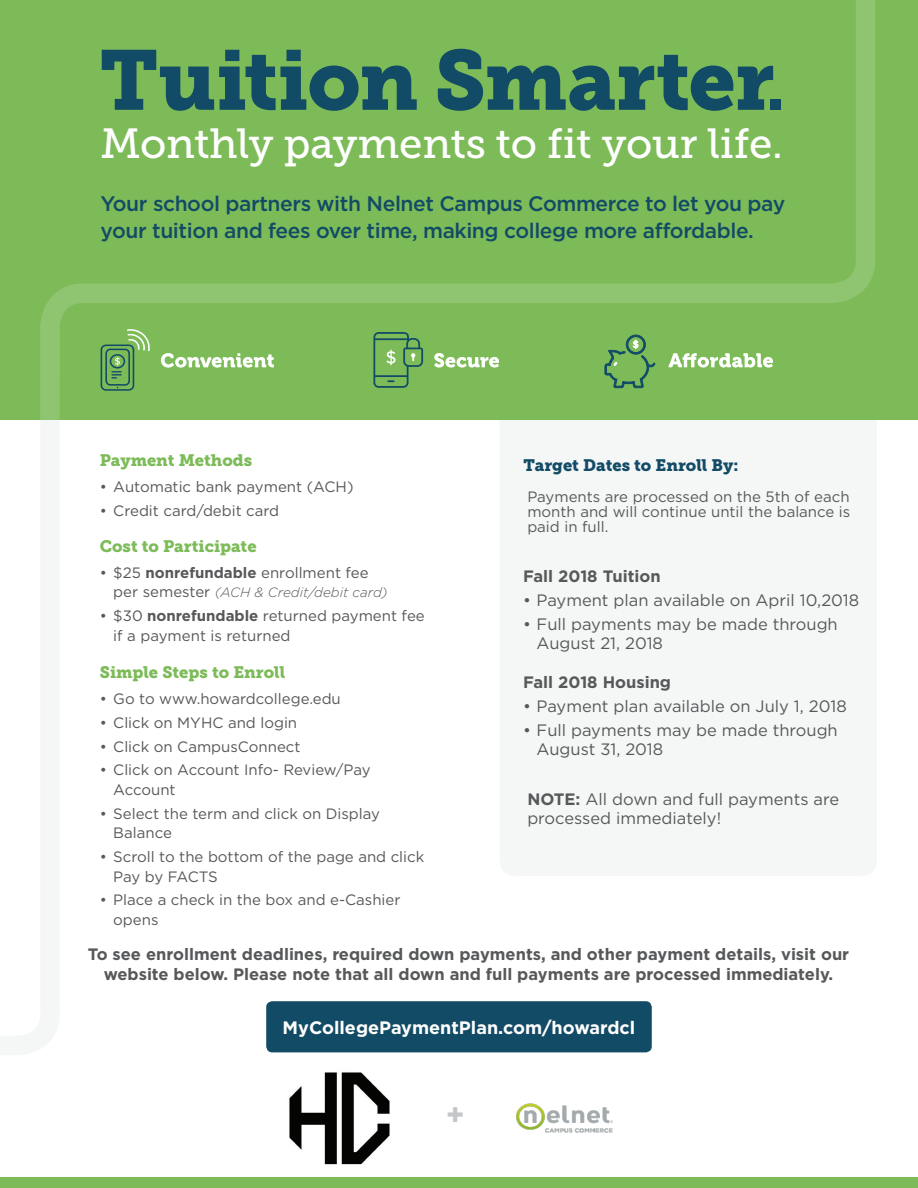
<style>
.page{position:relative;width:918px;height:1188px;background:#fff}
.page>*{position:absolute;margin:0;border:0;box-sizing:border-box;transform-origin:0 0}
.t1{font:84px "Museo Slab 900";letter-spacing:-.01em;color:#124b65}
.t2{font:42px "Museo Slab 500";letter-spacing:-.005em;color:#fff}
.t3{font:700 29.7px "Gotham";color:#c3c7c9}
.t4{font:500 21px/27px "Gotham";letter-spacing:-.02em;color:#124b65}
.Button{font:700 18px "Gotham";color:#fff}
.Small_Text_-_Left_Co{font:16.5px/19.5px "Gotham";color:#57585a}
.Text_-_Right_Column{font:700 16.5px/19.5px "Gotham";color:#57585a;text-align:center}
.Header_Green_-_Left{font:16.5px "Museo Slab 900";color:#7dbb59}
.Header_Blue_-_Right{font:16.5px "Museo Slab 900";color:#124b65}
.Small_Text_-_Left_Co-2{font:15px/19.5px "Gotham";color:#57585a}
.t5{font:italic 300 13.5px "Gotham";color:#57585a}
.s1{font-size:63.9px}
.s2{font-weight:700}
.s3{font-weight:400;font-style:normal;font-size:15px}
</style>
<div class="page">
<div style="left:266px;top:1001px;width:386px;height:51px;background:#124b65;border-radius:6px"></div>
<img style="left:516px;top:1103px;width:97px;height:30px">
<img style="left:289px;top:1072px;width:101px;height:93px">
<div style="left:0;top:0;width:918px;height:420px;background:#7dbb59"></div>
<svg style="left:40px;top:0;width:835px;height:420px"></svg>
<div style="left:0;top:1177px;width:918px;height:11px;background:#7dbb59"></div>
<svg style="left:161px;top:353px;width:113px;height:15px"></svg>
<svg style="left:101px;top:328px;width:50px;height:63px"></svg>
<svg style="left:434px;top:353px;width:65px;height:15px"></svg>
<svg style="left:373px;top:332px;width:50px;height:56px"></svg>
<svg style="left:605px;top:335px;width:50px;height:53px"></svg>
<svg style="left:669px;top:353px;width:104px;height:15px"></svg>
<h1 class="t1" style="left:100px;top:32px;width:686px">Tuition Smarter<span class="s1">.</span></h1>
<h2 class="t2" style="left:101px;top:120px;width:684px">Monthly payments to fit your life.</h2>
<h3 class="t4" style="left:101px;top:190px;width:686px">Your school partners with Nelnet Campus Commerce to let you pay your tuition and fees over time, making college more affordable.</h3>
<p class="Header_Green_-_Left" style="left:100px;top:451px;width:154px">Payment Methods</p>
<p class="Small_Text_-_Left_Co-2" style="left:100px;top:477px;width:255px">• Automatic bank payment (ACH)</p>
<p class="Small_Text_-_Left_Co-2" style="left:100px;top:501px;width:181px">• Credit card/debit card</p>
<p class="Header_Green_-_Left" style="left:100px;top:536px;width:158px">Cost to Participate</p>
<p class="Small_Text_-_Left_Co-2" style="left:100px;top:563px;width:270px">• $25 <span class="s2">nonrefundable</span> enrollment fee</p>
<p class="t5" style="left:113px;top:584px;width:276px"><span class="s3">per semester</span> (ACH &amp; Credit/debit card)</p>
<p class="Small_Text_-_Left_Co-2" style="left:113px;top:606px;width:313px;text-indent:-14px">• $30 <span class="s2">nonrefundable</span> returned payment fee if a payment is returned</p>
<p class="Header_Green_-_Left" style="left:100px;top:662px;width:187px">Simple Steps to Enroll</p>
<p class="Small_Text_-_Left_Co-2" style="left:100px;top:689px;width:243px">• Go to www.howardcollege.edu</p>
<p class="Small_Text_-_Left_Co-2" style="left:100px;top:712px;width:199px">• Click on MYHC and login</p>
<p class="Small_Text_-_Left_Co-2" style="left:100px;top:736px;width:202px">• Click on CampusConnect</p>
<p class="Small_Text_-_Left_Co-2" style="left:113px;top:760px;width:259px;text-indent:-14px">• Click on Account Info- Review/Pay<br>Account</p>
<p class="Small_Text_-_Left_Co-2" style="left:113px;top:803px;width:268px;text-indent:-14px">• Select the term and click on Display<br>Balance</p>
<p class="Small_Text_-_Left_Co-2" style="left:113px;top:847px;width:312px;text-indent:-14px">• Scroll to the bottom of the page and click<br>Pay by FACTS</p>
<p class="Small_Text_-_Left_Co-2" style="left:113px;top:890px;width:289px;text-indent:-14px">• Place a check in the box and e-Cashier opens</p>
<p class="Header_Blue_-_Right" style="left:524px;top:455px;width:216px">Target Dates to Enroll By:</p>
<p class="Small_Text_-_Left_Co-2" style="left:527px;top:489px;width:325px;line-height:15px;text-align:justify">Payments are processed on the 5th of each month and will continue until the balance is paid in full.</p>
<p class="Text_-_Right_Column" style="left:523px;top:566px;width:139px">Fall 2018 Tuition</p>
<p class="Small_Text_-_Left_Co" style="left:523px;top:590px;width:338px">• Payment plan available on April 10,2018</p>
<p class="Small_Text_-_Left_Co" style="left:537px;top:614px;width:303px;text-indent:-14px">• Full payments may be made through<br>August 21, 2018</p>
<p class="Text_-_Right_Column" style="left:523px;top:672px;width:150px">Fall 2018 Housing</p>
<p class="Small_Text_-_Left_Co" style="left:523px;top:696px;width:325px">• Payment plan available on July 1, 2018</p>
<p class="Small_Text_-_Left_Co" style="left:537px;top:720px;width:303px;text-indent:-14px">• Full payments may be made through<br>August 31, 2018</p>
<p class="Small_Text_-_Left_Co" style="left:527px;top:789px;width:313px"><span class="s2">NOTE:</span> All down and full payments are processed immediately!</p>
<p class="Text_-_Right_Column" style="left:88px;top:945px;width:763px">To see enrollment deadlines, required down payments, and other payment details, visit our website below. Please note that all down and full payments are processed immediately.</p>
<p class="Button" style="left:283px;top:1016px;width:354px">MyCollegePaymentPlan.com/howardcl</p>
<h3 class="t3" style="left:446px;top:1094px;width:21px">+</h3>
</div>
